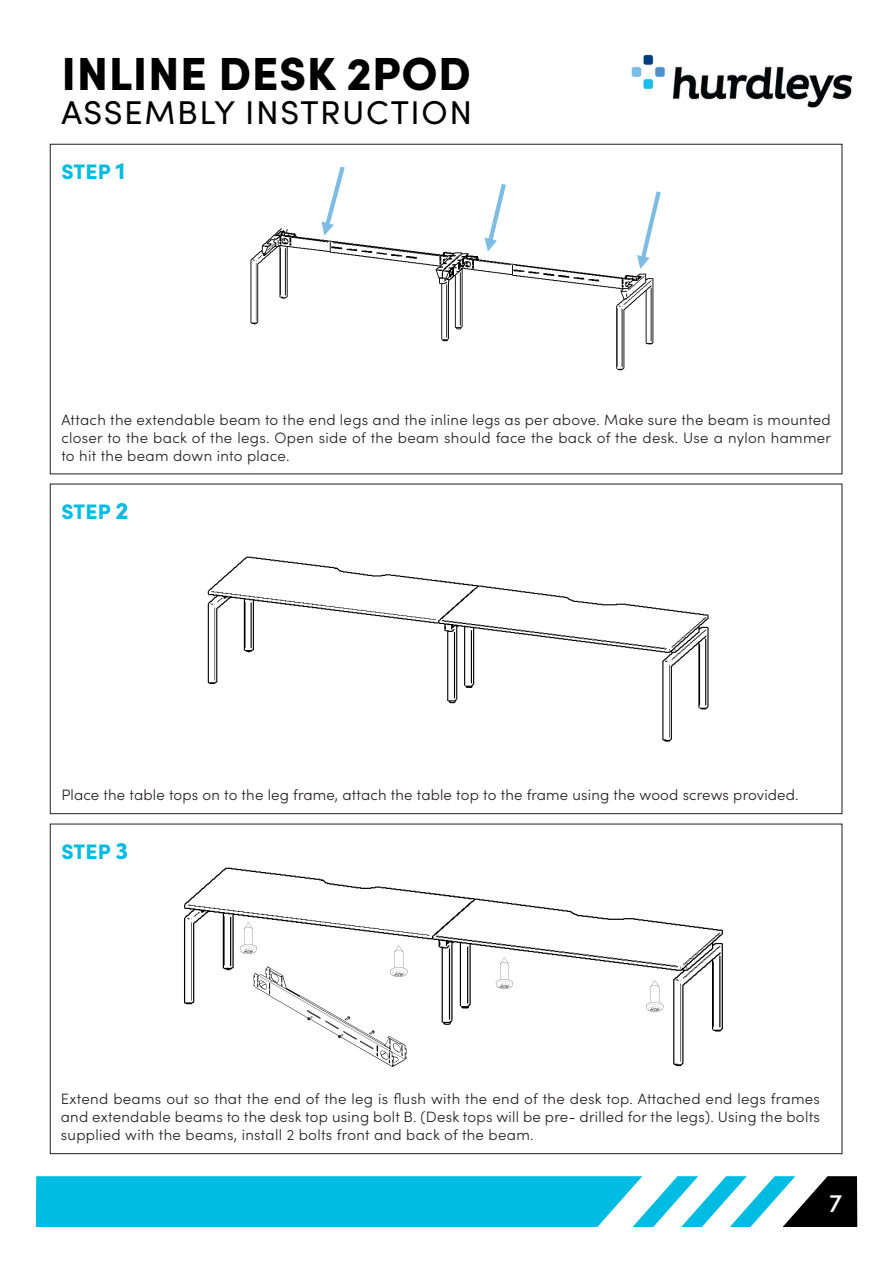
<style>
.page{position:relative;width:893px;height:1263px;background:#fff}
.page>*{position:absolute;margin:0;border:0;box-sizing:border-box;transform-origin:0 0}
.t1{font:900 46.5px "Sofia Pro";letter-spacing:.01em;color:#000}
.t2{font:33px "Sofia Pro";letter-spacing:.05em;color:#000}
.t3{font:500 25.5px "Sofia Pro";color:#fff}
.t4{font:900 21px "Sofia Pro";letter-spacing:.01em;color:#00bce2}
.t5{font:300 15px/18px "Sofia Pro";letter-spacing:.01em;color:#231f20;text-align:justify}
.s1{font-size:24px}
</style>
<div class="page">
<img style="left:631px;top:53px;width:222px;height:55px">
<svg style="left:36px;top:1176px;width:821px;height:51px;background:#27bad8"></svg>
<img style="left:184px;top:867px;width:539px;height:200px">
<img style="left:250px;top:962px;width:157px;height:105px">
<img style="left:207px;top:556px;width:502px;height:186px">
<img style="left:225px;top:913px;width:47px;height:47px">
<img style="left:376px;top:937px;width:46px;height:46px">
<img style="left:481px;top:948px;width:47px;height:47px">
<img style="left:632px;top:972px;width:46px;height:46px">
<img style="left:250px;top:228px;width:404px;height:143px">
<svg style="left:321px;top:167px;width:24px;height:69px"></svg>
<svg style="left:484px;top:184px;width:22px;height:68px"></svg>
<svg style="left:637px;top:191px;width:24px;height:78px"></svg>
<p class="t1" style="left:62px;top:37px;width:411px">INLINE DESK 2POD</p>
<p class="t2" style="left:61px;top:88px;width:412px">ASSEMBLY INSTRUCTION</p>
<p class="t4" style="left:61px;top:155px;width:65px">STEP <span class="s1">1</span></p>
<p class="t5" style="left:61px;top:409px;width:771px">Attach the extendable beam to the end legs and the inline legs as per above. Make sure the beam is mounted closer to the back of the legs. Open side of the beam should face the back of the desk. Use a nylon hammer to hit the beam down into place.</p>
<p class="t4" style="left:61px;top:495px;width:69px">STEP <span class="s1">2</span></p>
<p class="t5" style="left:61px;top:785px;width:739px">Place the table tops on to the leg frame, attach the table top to the frame using the wood screws provided.</p>
<p class="t4" style="left:61px;top:835px;width:68px">STEP <span class="s1">3</span></p>
<p class="t5" style="left:61px;top:1089px;width:761px">Extend beams out so that the end of the leg is flush with the end of the desk top. Attached end legs frames and extendable beams to the desk top using bolt B. (Desk tops will be pre- drilled for the legs). Using the bolts supplied with the beams, install 2 bolts front and back of the beam.</p>
<h3 class="t3" style="left:829px;top:1184px;width:15px">7</h3>
</div>
